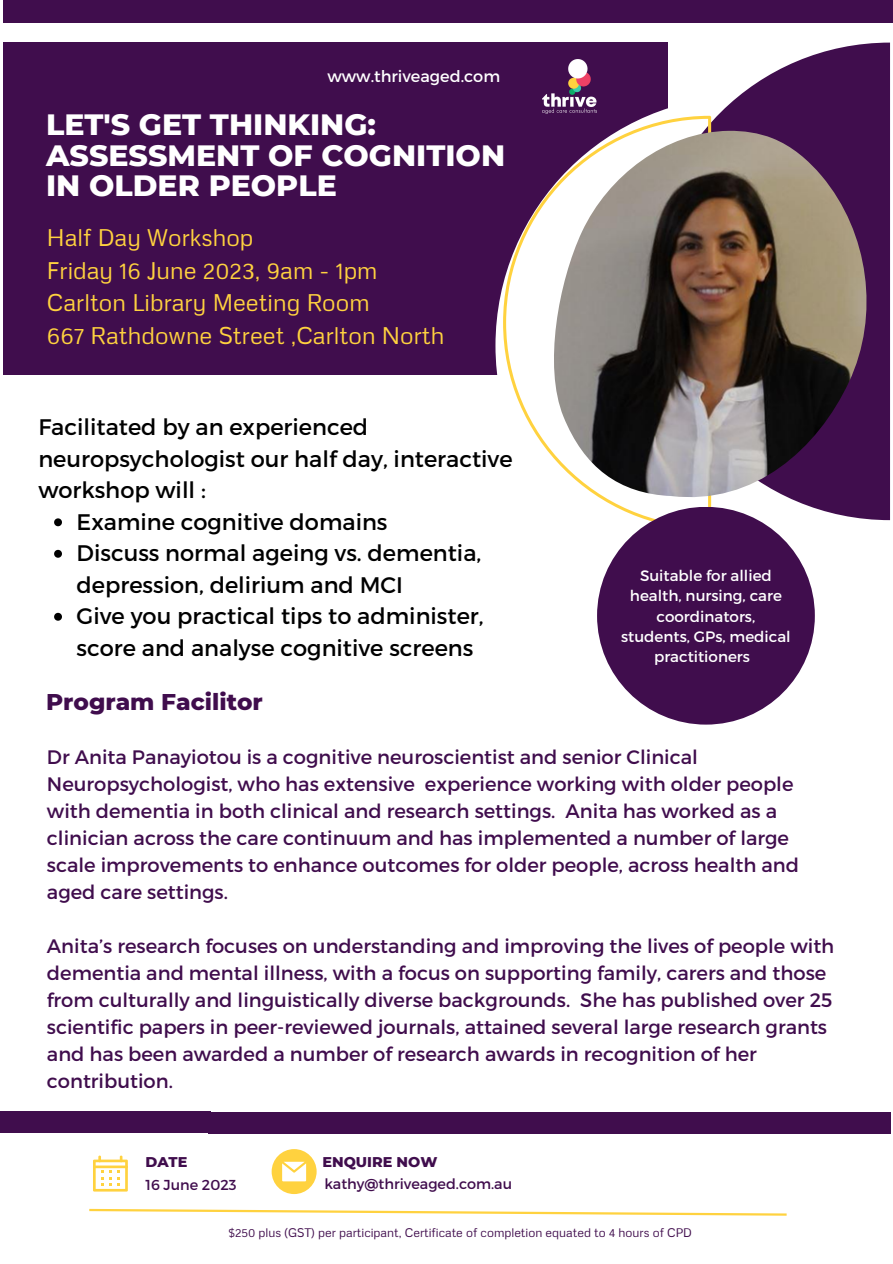
<style>
.page{position:relative;width:893px;height:1264px;background:#fff}
.page>*{position:absolute;margin:0;border:0;box-sizing:border-box;transform-origin:0 0}
.t1{font:800 30px/30.3px "Montserrat";color:#fff}
.t2{font:24px "Metrophobic";color:#ffd23f}
.t3{font:800 23.25px "Montserrat";color:#400d4d}
.t4{font:22.5px/31.5px "Montserrat";color:#000}
.t5{font:19.5px/27px "Montserrat";color:#400d4d}
.t6{font:16.2px "Montserrat";color:#fff}
.t7{font:15.15px/20.2px "Montserrat";color:#fff;text-align:center}
.t8{font:14.4px "Montserrat";color:#400d4d}
.t9{font:800 14.4px "Montserrat";color:#400d4d}
.t10{font:12.3px "Metrophobic";color:#400d4d}
</style>
<div class="page">
<div style="left:3px;top:42px;width:664px;height:333px;background:#400d4d"></div>
<svg style="left:495px;top:96px;width:396px;height:499px"></svg>
<svg style="left:650px;top:43px;width:239px;height:477px;fill:#400d4d"></svg>
<svg style="left:503px;top:116px;width:208px;height:413px;fill:#fff"></svg>
<img style="left:543px;top:131px;width:337px;height:366px">
<svg style="left:93px;top:1155px;width:35px;height:36px"></svg>
<svg style="left:89px;top:1208px;width:698px;height:8px"></svg>
<div style="left:0;top:1111px;width:210px;height:21px;background:#400d4d"></div>
<div style="left:208px;top:1112px;width:682px;height:21px;background:#400d4d"></div>
<div style="left:3px;top:0;width:889px;height:22px;background:#400d4d"></div>
<div style="left:597px;top:507px;width:217px;height:217px;background:#400d4d;border-radius:50%"></div>
<svg style="left:271px;top:1149px;width:45px;height:44px"></svg>
<img style="left:543px;top:60px;width:54px;height:54px">
<svg style="left:54px;top:518px;width:8px;height:8px"></svg>
<svg style="left:54px;top:550px;width:8px;height:7px"></svg>
<svg style="left:54px;top:613px;width:8px;height:7px"></svg>
<p class="t6" style="left:327px;top:66px;width:174px">www.thriveaged.com</p>
<p class="t1" style="left:46px;top:110px;width:460px">LET'S GET THINKING:<br>ASSESSMENT OF COGNITION<br>IN OLDER PEOPLE</p>
<p class="t2" style="left:47px;top:222px;width:208px">Half Day Workshop</p>
<p class="t2" style="left:47px;top:254px;width:332px">Friday 16 June 2023, 9am - 1pm</p>
<p class="t2" style="left:47px;top:287px;width:324px">Carlton Library Meeting Room</p>
<p class="t2" style="left:47px;top:320px;width:399px">667 Rathdowne Street ,Carlton North</p>
<p class="t4" style="left:38px;top:410px;width:475px">Facilitated by an experienced neuropsychologist our half day, interactive workshop will :</p>
<p class="t4" style="left:77px;top:504px;width:312px">Examine cognitive domains</p>
<p class="t4" style="left:77px;top:536px;width:406px">Discuss normal ageing vs. dementia, depression, delirium and MCI</p>
<p class="t4" style="left:77px;top:599px;width:408px">Give you practical tips to administer, score and analyse cognitive screens</p>
<p class="t7" style="left:621px;top:565px;width:171px">Suitable for allied health, nursing, care coordinators, students, GPs, medical practitioners</p>
<p class="t3" style="left:46px;top:687px;width:218px">Program Facilitor</p>
<p class="t5" style="left:47px;top:742px;width:753px">Dr Anita Panayiotou is a cognitive neuroscientist and senior Clinical Neuropsychologist, who has extensive experience working with older people with dementia in both clinical and research settings. Anita has worked as a clinician across the care continuum and has implemented a number of large scale improvements to enhance outcomes for older people, across health and aged care settings.</p>
<p class="t5" style="left:47px;top:931px;width:788px">Anita’s research focuses on understanding and improving the lives of people with dementia and mental illness, with a focus on supporting family, carers and those from culturally and linguistically diverse backgrounds. She has published over 25 scientific papers in peer-reviewed journals, attained several large research grants and has been awarded a number of research awards in recognition of her contribution.</p>
<p class="t9" style="left:145px;top:1152px;width:44px">DATE</p>
<p class="t8" style="left:145px;top:1175px;width:93px">16 June 2023</p>
<p class="t9" style="left:322px;top:1152px;width:117px">ENQUIRE NOW</p>
<p class="t8" style="left:324px;top:1173px;width:189px">kathy@thriveaged.com.au</p>
<p class="t10" style="left:228px;top:1224px;width:465px">$250 plus (GST) per participant, Certificate of completion equated to 4 hours of CPD</p>
</div>
